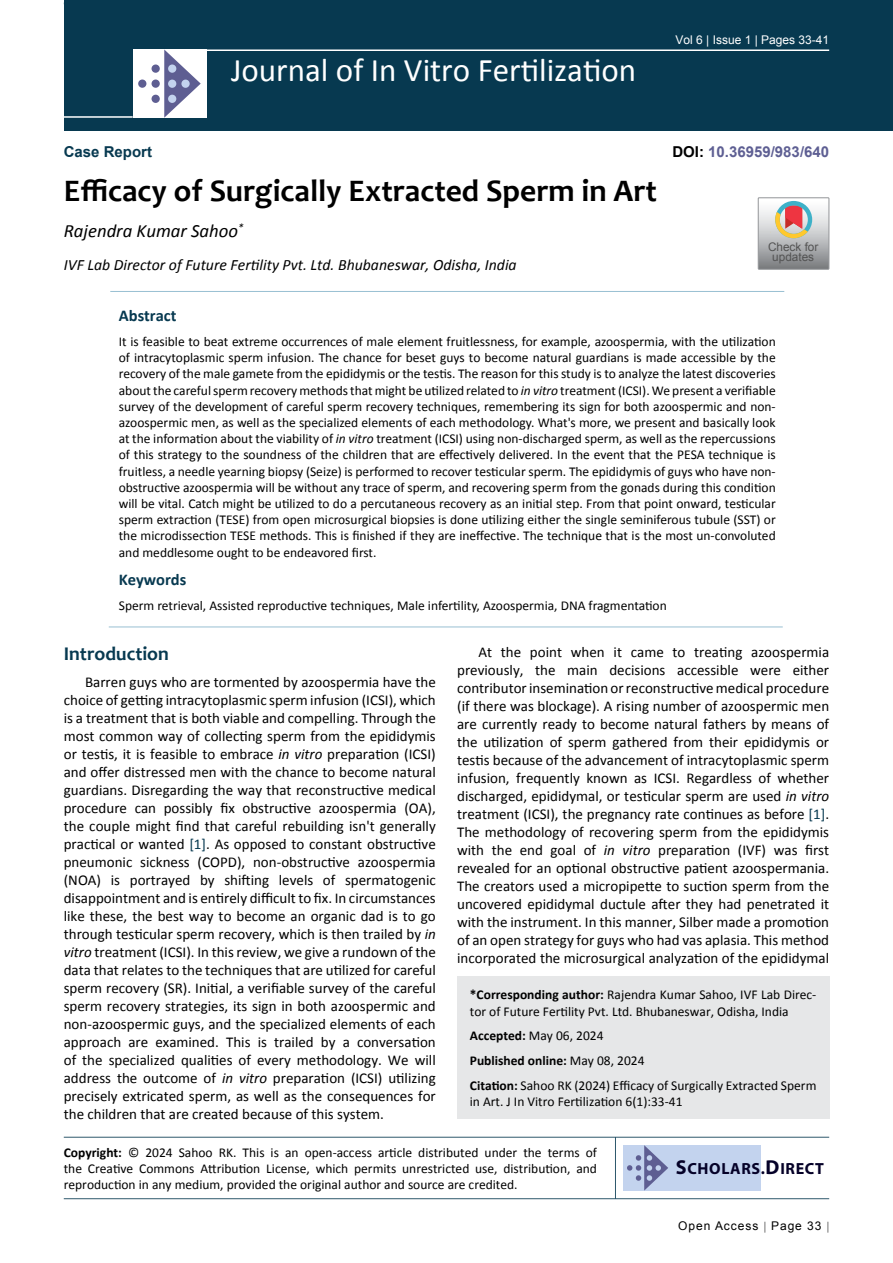
<style>
.page{position:relative;width:893px;height:1263px;background:#fff}
.page>*{position:absolute;margin:0;border:0;box-sizing:border-box;transform-origin:0 0}
.t1{font:33px "Calibri";color:#fff}
.t2{font:700 31.5px "Candara";color:#000}
.t3{font:700 19.5px "Candara";color:#073950}
.t4{font:italic 18.75px "Calibri";color:#000}
.t5{font:700 16.5px "Calibri";color:#073950}
.t6{font:700 16.2px "Myriad Pro";letter-spacing:.04em;color:#050128}
.t7{font:italic 15.75px "Calibri";color:#000}
.t8{font:15px/18px "Calibri";color:#000;text-align:justify}
.t9{font:700 15px "Arial";color:#5e5f93}
.t10{font:700 15px "Arial";color:#073950}
.t11{font:13.5px/16.2px "Calibri";color:#000}
.t12{font:12px "Arial";color:#fff}
.t13{font:12px "Arial";letter-spacing:.08em;color:#000}
.t14{font:11.85px/10.2px "Arial";color:#535353;text-align:center}
.s1{color:#000}
.s2{font-style:italic}
.s3{color:#073950}
.s4{font-weight:700}
.s5{font-size:20.25px}
</style>
<div class="page">
<div style="left:64px;top:0;width:829px;height:131px;background:#073950"></div>
<div style="left:457px;top:976px;width:372px;height:143px;background:#e6e7e8"></div>
<hr style="left:64px;top:1137px;width:765px;height:1px;background:#073950">
<hr style="left:64px;top:1198px;width:765px;height:1px;background:#073950">
<hr style="left:615px;top:1137px;width:1px;height:62px;background:#073950">
<hr style="left:204px;top:49px;width:625px;height:2px;background:#fff">
<hr style="left:64px;top:116px;width:69px;height:2px;background:#fff">
<div style="left:133px;top:49px;width:74px;height:69px;background:#fff"></div>
<svg style="left:164px;top:49px;width:37px;height:69px"></svg>
<div style="left:152px;top:65px;width:8px;height:8px;background:#5e5e92;border-radius:50%"></div>
<div style="left:138px;top:80px;width:8px;height:8px;background:#5e5e92;border-radius:50%"></div>
<div style="left:152px;top:80px;width:8px;height:8px;background:#5e5e92;border-radius:50%"></div>
<div style="left:168px;top:80px;width:8px;height:8px;background:#c3d3ee;border-radius:50%"></div>
<div style="left:181px;top:80px;width:9px;height:8px;background:#c3d3ee;border-radius:50%"></div>
<div style="left:168px;top:95px;width:8px;height:8px;background:#c3d3ee;border-radius:50%"></div>
<div style="left:168px;top:65px;width:8px;height:8px;background:#c3d3ee;border-radius:50%"></div>
<div style="left:152px;top:95px;width:8px;height:8px;background:#5e5e92;border-radius:50%"></div>
<div style="left:623px;top:1145px;width:138px;height:45px;background:#c3d3ee"></div>
<svg style="left:627px;top:1145px;width:41px;height:45px"></svg>
<hr style="left:110px;top:291px;width:674px;height:1px;background:#98c0d2">
<hr style="left:109px;top:627px;width:674px;height:1px;background:#98c0d2">
<div style="left:758px;top:197px;width:71px;height:73px;border:1px solid #939598"></div>
<svg style="left:758px;top:198px;width:71px;height:71px;background:#bdb6b3"></svg>
<h1 class="t1" style="left:231px;top:49px;width:407px">Journal of In Vitro Fertilization</h1>
<p class="t12" style="left:675px;top:32px;width:155px">Vol 6 | Issue 1 | Pages 33-41</p>
<p class="t10" style="left:64px;top:142px;width:90px">Case Report</p>
<h2 class="t2" style="left:64px;top:171px;width:595px">Efficacy of Surgically Extracted Sperm in Art</h2>
<p class="t4" style="left:64px;top:218px;width:181px">Rajendra Kumar Sahoo<sup>*</sup></p>
<p class="t7" style="left:64px;top:254px;width:454px">IVF Lab Director of Future Fertility Pvt. Ltd. Bhubaneswar, Odisha, India</p>
<p class="t9" style="left:672px;top:142px;width:158px"><span class="s1">DOI:</span> 10.36959/983/640</p>
<p class="t14" style="left:768px;top:242px;width:52px">Check for updates</p>
<p class="t5" style="left:119px;top:305px;width:59px">Abstract</p>
<p class="t11" style="left:119px;top:333px;width:658px;text-align:justify">It is feasible to beat extreme occurrences of male element fruitlessness, for example, azoospermia, with the utilization of intracytoplasmic sperm infusion. The chance for beset guys to become natural guardians is made accessible by the recovery of the male gamete from the epididymis or the testis. The reason for this study is to analyze the latest discoveries about the careful sperm recovery methods that might be utilized related to <span class="s2">in vitro</span> treatment (ICSI). We present a verifiable survey of the development of careful sperm recovery techniques, remembering its sign for both azoospermic and non&shy;azoospermic men, as well as the specialized elements of each methodology. What's more, we present and basically look at the information about the viability of <span class="s2">in vitro</span> treatment (ICSI) using non-discharged sperm, as well as the repercussions of this strategy to the soundness of the children that are effectively delivered. In the event that the PESA technique is fruitless, a needle yearning biopsy (Seize) is performed to recover testicular sperm. The epididymis of guys who have non&shy;obstructive azoospermia will be without any trace of sperm, and recovering sperm from the gonads during this condition will be vital. Catch might be utilized to do a percutaneous recovery as an initial step. From that point onward, testicular sperm extraction (TESE) from open microsurgical biopsies is done utilizing either the single seminiferous tubule (SST) or the microdissection TESE methods. This is finished if they are ineffective. The technique that is the most un-convoluted and meddlesome ought to be endeavored first.</p>
<p class="t5" style="left:119px;top:569px;width:69px">Keywords</p>
<p class="t11" style="left:119px;top:597px;width:550px">Sperm retrieval, Assisted reproductive techniques, Male infertility, Azoospermia, DNA fragmentation</p>
<h3 class="t3" style="left:64px;top:641px;width:107px">Introduction</h3>
<p class="t8" style="left:64px;top:673px;width:374px;text-indent:21px">Barren guys who are tormented by azoospermia have the choice of getting intracytoplasmic sperm infusion (ICSI), which is a treatment that is both viable and compelling. Through the most common way of collecting sperm from the epididymis or testis, it is feasible to embrace <span class="s2">in vitro</span> preparation (ICSI) and offer distressed men with the chance to become natural guardians. Disregarding the way that reconstructive medical procedure can possibly fix obstructive azoospermia (OA), the couple might find that careful rebuilding isn't generally practical or wanted <span class="s3">[1]</span>. As opposed to constant obstructive pneumonic sickness (COPD), non-obstructive azoospermia (NOA) is portrayed by shifting levels of spermatogenic disappointment and is entirely difficult to fix. In circumstances like these, the best way to become an organic dad is to go through testicular sperm recovery, which is then trailed by <span class="s2">in vitro</span> treatment (ICSI). In this review, we give a rundown of the data that relates to the techniques that are utilized for careful sperm recovery (SR). Initial, a verifiable survey of the careful sperm recovery strategies, its sign in both azoospermic and non-azoospermic guys, and the specialized elements of each approach are examined. This is trailed by a conversation of the specialized qualities of every methodology. We will address the outcome of <span class="s2">in vitro</span> preparation (ICSI) utilizing precisely extricated sperm, as well as the consequences for the children that are created because of this system.</p>
<p class="t8" style="left:457px;top:643px;width:374px;text-indent:21px">At the point when it came to treating azoospermia previously, the main decisions accessible were either contributor insemination or reconstructive medical procedure (if there was blockage). A rising number of azoospermic men are currently ready to become natural fathers by means of the utilization of sperm gathered from their epididymis or testis because of the advancement of intracytoplasmic sperm infusion, frequently known as ICSI. Regardless of whether discharged, epididymal, or testicular sperm are used <span class="s2">in vitro </span>treatment (ICSI), the pregnancy rate continues as before <span class="s3">[1]</span>.<br>The methodology of recovering sperm from the epididymis with the end goal of <span class="s2">in vitro</span> preparation (IVF) was first revealed for an optional obstructive patient azoospermania.<br>The creators used a micropipette to suction sperm from the uncovered epididymal ductule after they had penetrated it with the instrument. In this manner, Silber made a promotion of an open strategy for guys who had vas aplasia. This method incorporated the microsurgical analyzation of the epididymal</p>
<p class="t11" style="left:470px;top:987px;width:348px"><span class="s4">*Corresponding author:</span> Rajendra Kumar Sahoo, IVF Lab Direc&shy;tor of Future Fertility Pvt. Ltd. Bhubaneswar, Odisha, India</p>
<p class="t11" style="left:470px;top:1023px;width:348px;line-height:24.8px"><span class="s4">Accepted:</span> May 06, 2024<br><span class="s4">Published online:</span> May 08, 2024<br><span class="s4">Citation:</span> Sahoo RK (2024) Efficacy of Surgically Extracted Sperm</p>
<p class="t11" style="left:470px;top:1093px;width:214px">in Art. J In Vitro Fertilization 6(1):33-41</p>
<p class="t11" style="left:64px;top:1144px;width:535px;text-align:justify"><span class="s4">Copyright:</span> © 2024 Sahoo RK. This is an open-access article distributed under the terms of the Creative Commons Attribution License, which permits unrestricted use, distribution, and reproduction in any medium, provided the original author and source are credited.</p>
<p class="t6" style="left:676px;top:1158px;width:150px"><span class="s5">S</span>CHOLARS.<span class="s5">D</span>IRECT</p>
<p class="t13" style="left:678px;top:1218px;width:145px">Open Access Page 33</p>
</div>
